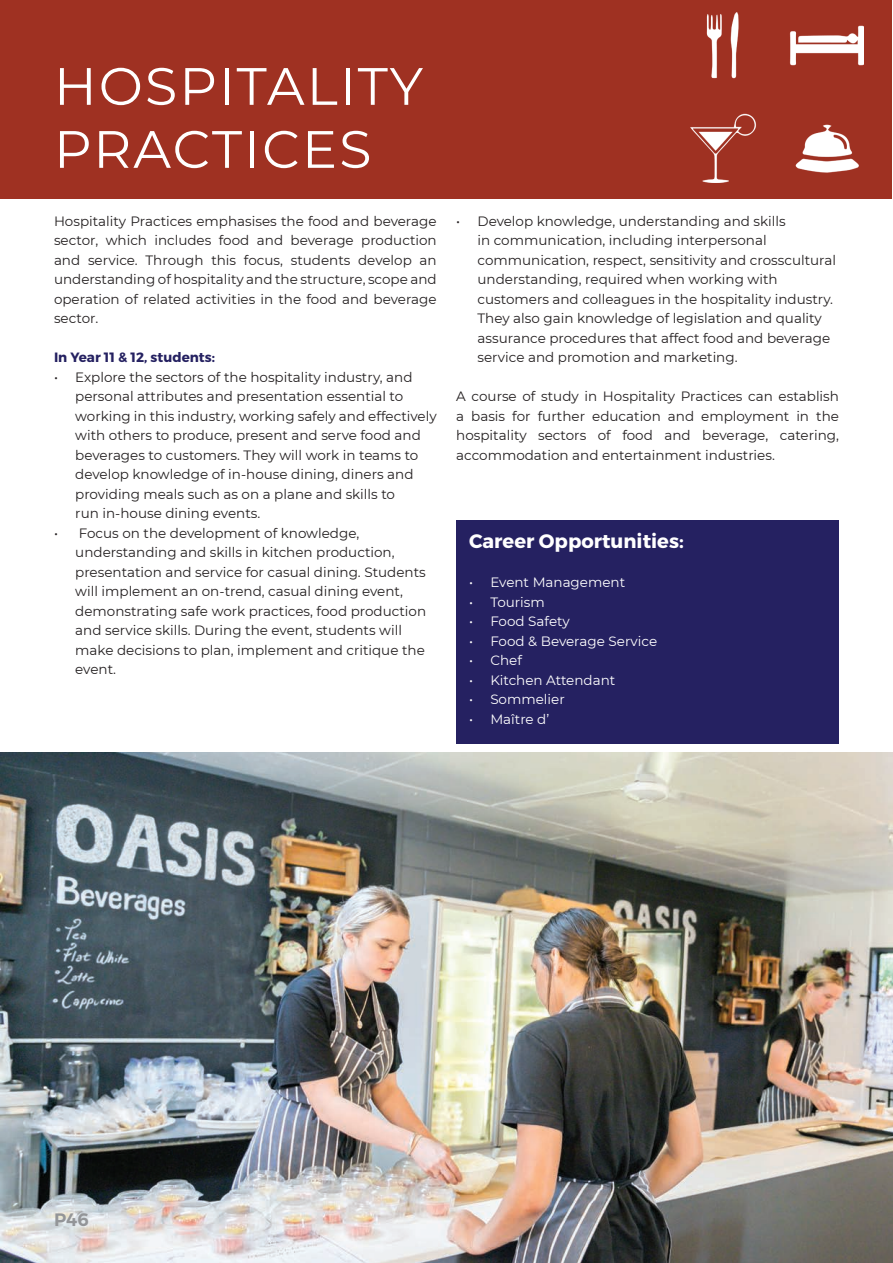
<style>
.page{position:relative;width:893px;height:1263px;background:#fff}
.page>*{position:absolute;margin:0;border:0;box-sizing:border-box;transform-origin:0 0}
.t1{font:52.5px/63px "Montserrat";letter-spacing:.04em;color:#fff}
.t2{font:700 19.5px "Montserrat";color:#fff}
.t3{font:600 18px "Montserrat";color:#939598}
.t4{font:13.5px/19.5px "Montserrat";color:#231f20}
.t5{font:13.5px "Montserrat";color:#fff}
.t6{font:700 13.5px "Montserrat";color:#252161}
</style>
<div class="page">
<div style="left:456px;top:520px;width:383px;height:224px;background:#252161"></div>
<div style="left:1px;top:1px;width:891px;height:198px;background:#9f3122"></div>
<img style="left:0;top:752px;width:893px;height:511px">
<img style="left:690px;top:13px;width:173px;height:170px">
<h1 class="t1" style="left:54px;top:53px;width:370px">HOSPITALITY<br>PRACTICES</h1>
<p class="t4" style="left:54px;top:211px;width:384px;text-align:justify">Hospitality Practices emphasises the food and beverage sector, which includes food and beverage production and service. Through this focus, students develop an understanding of hospitality and the structure, scope and operation of related activities in the food and beverage sector.</p>
<p class="t6" style="left:54px;top:349px;width:162px">In Year 11 &amp; 12, students:</p>
<p class="t4" style="left:75px;top:367px;width:363px;text-indent:-21px">• Explore the sectors of the hospitality industry, and personal attributes and presentation essential to working in this industry, working safely and effectively with others to produce, present and serve food and beverages to customers. They will work in teams to develop knowledge of in-house dining, diners and providing meals such as on a plane and skills to<br>run in-house dining events.</p>
<p class="t4" style="left:75px;top:523px;width:352px;text-indent:-21px">• Focus on the development of knowledge, understanding and skills in kitchen production, presentation and service for casual dining. Students will implement an on-trend, casual dining event, demonstrating safe work practices, food production and service skills. During the event, students will make decisions to plan, implement and critique the event.</p>
<p class="t4" style="left:477px;top:211px;width:360px;text-indent:-21px">• Develop knowledge, understanding and skills<br>in communication, including interpersonal communication, respect, sensitivity and crosscultural understanding, required when working with customers and colleagues in the hospitality industry.<br>They also gain knowledge of legislation and quality assurance procedures that affect food and beverage service and promotion and marketing.</p>
<p class="t4" style="left:456px;top:386px;width:384px;text-align:justify">A course of study in Hospitality Practices can establish a basis for further education and employment in the hospitality sectors of food and beverage, catering, accommodation and entertainment industries.</p>
<h2 class="t2" style="left:469px;top:529px;width:216px">Career Opportunities:</h2>
<p class="t5" style="left:469px;top:573px;width:158px">• Event Management</p>
<p class="t5" style="left:469px;top:592px;width:77px">• Tourism</p>
<p class="t5" style="left:469px;top:612px;width:102px">• Food Safety</p>
<p class="t5" style="left:469px;top:631px;width:190px">• Food &amp; Beverage Service</p>
<p class="t5" style="left:469px;top:651px;width:54px">• Chef</p>
<p class="t5" style="left:469px;top:670px;width:148px">• Kitchen Attendant</p>
<p class="t5" style="left:469px;top:690px;width:97px">• Sommelier</p>
<p class="t5" style="left:469px;top:709px;width:82px">• Maître d’</p>
<h3 class="t3" style="left:54px;top:1209px;width:36px">P46</h3>
</div>
